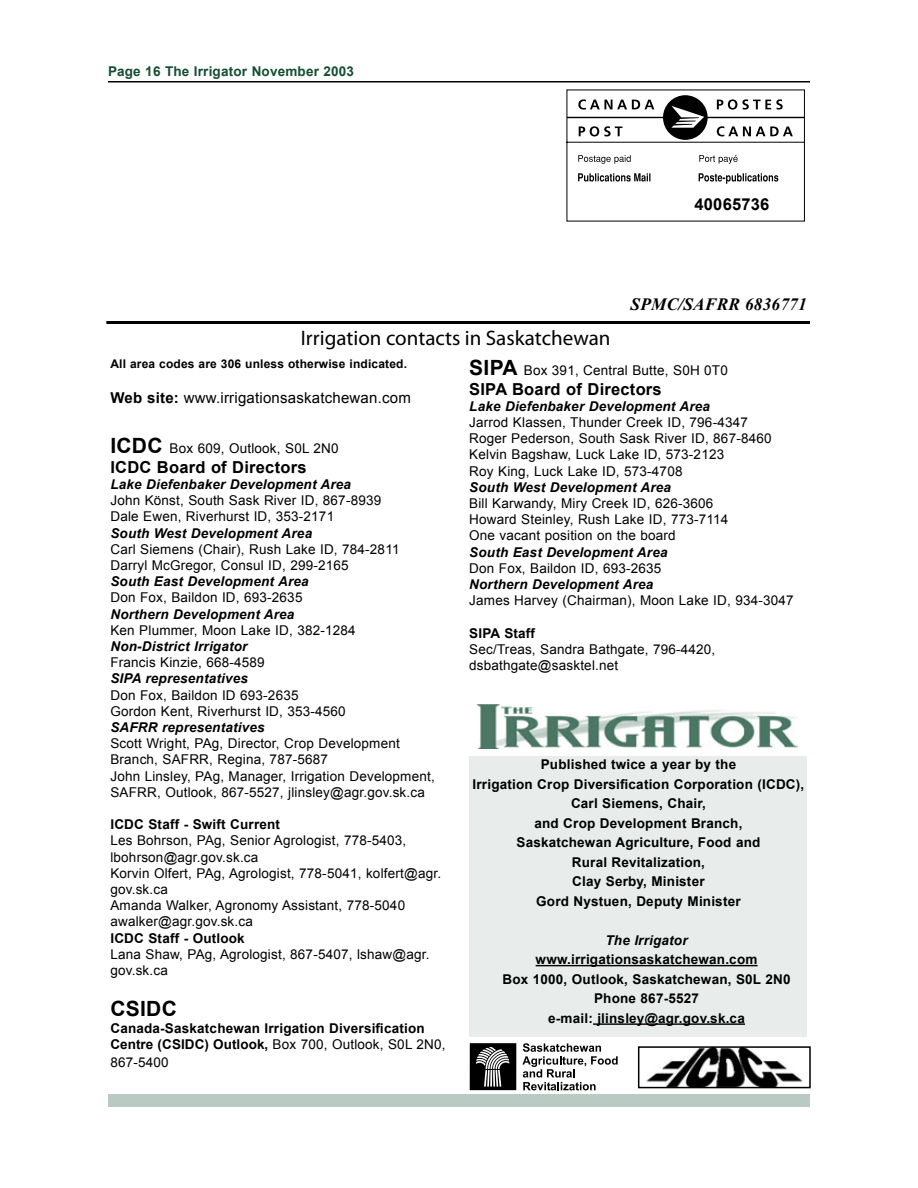
<style>
.page{position:relative;width:918px;height:1188px;background:#fff}
.page>*{position:absolute;margin:0;border:0;box-sizing:border-box;transform-origin:0 0}
.t1{font:21px "Swis 721 Cn BT";color:#000}
.t2{font:700 21px "Arial";letter-spacing:.015em;color:#000}
.t3{font:italic 700 17.25px "Times New Roman";letter-spacing:.01em;color:#000}
.t4{font:700 16.5px "Arial";letter-spacing:.015em;color:#000}
.t5{font:15px "Arial";letter-spacing:.015em;color:#000}
.t6{font:13.5px/16.2px "Arial";letter-spacing:.015em;color:#000}
.t7{font:700 13.5px/19.5px "Arial";letter-spacing:.015em;color:#000;text-align:center}
.t8{font:italic 700 13.5px "Arial";letter-spacing:.015em;color:#000}
.t9{font:700 13.5px "Arial";letter-spacing:.015em;color:#154d35}
.t10{font:700 12px "Arial";letter-spacing:.015em;color:#000}
.s1{font-weight:700}
.s2{font-weight:700;font-size:21px}
.s3{font-weight:400}
</style>
<div class="page">
<hr style="left:108px;top:81px;width:702px;height:1px;background:#000">
<svg style="left:567px;top:89px;width:238px;height:132px"></svg>
<div style="left:108px;top:1094px;width:700px;height:13px;background:#b9cac2"></div>
<img style="left:646px;top:1049px;width:157px;height:36px">
<div style="left:638px;top:1046px;width:173px;height:42px;border:2px solid #000"></div>
<hr style="left:106px;top:321px;width:704px;height:3px;background:#000">
<div style="left:469px;top:756px;width:338px;height:281px;background:#e8edeb"></div>
<svg style="left:522px;top:1043px;width:96px;height:47px"></svg>
<svg style="left:470px;top:1043px;width:46px;height:47px;background:#3a3a3a"></svg>
<hr style="left:536px;top:965px;width:222px;height:1px;background:#000">
<hr style="left:593px;top:1023px;width:152px;height:2px;background:#000">
<img style="left:476px;top:704px;width:322px;height:44px">
<p class="t9" style="left:108px;top:63px;width:248px">Page 16 The Irrigator November 2003</p>
<p class="t4" style="left:694px;top:194px;width:77px">40065736</p>
<h1 class="t1" style="left:301px;top:326px;width:311px">Irrigation contacts in Saskatchewan</h1>
<p class="t3" style="left:631px;top:292px;width:178px">SPMC/SAFRR 6836771</p>
<p class="t10" style="left:110px;top:356px;width:298px">All area codes are 306 unless otherwise indicated.</p>
<p class="t5" style="left:110px;top:388px;width:302px"><span class="s1">Web site:</span> www.irrigationsaskatchewan.com</p>
<p class="t6" style="left:110px;top:440px;width:230px"><span class="s2">ICDC</span> Box 609, Outlook, S0L 2N0</p>
<p class="t4" style="left:110px;top:456px;width:198px">ICDC Board of Directors</p>
<p class="t8" style="left:110px;top:476px;width:242px">Lake Diefenbaker Development Area</p>
<p class="t6" style="left:110px;top:493px;width:272px">John Könst, South Sask River ID, 867-8939<br>Dale Ewen, Riverhurst ID, 353-2171</p>
<p class="t8" style="left:110px;top:524px;width:203px">South West Development Area</p>
<p class="t6" style="left:110px;top:541px;width:291px">Carl Siemens (Chair), Rush Lake ID, 784-2811<br>Darryl McGregor, Consul ID, 299-2165</p>
<p class="t8" style="left:110px;top:573px;width:200px">South East Development Area</p>
<p class="t6" style="left:110px;top:590px;width:194px">Don Fox, Baildon ID, 693-2635</p>
<p class="t8" style="left:110px;top:605px;width:186px">Northern Development Area</p>
<p class="t6" style="left:110px;top:622px;width:247px">Ken Plummer, Moon Lake ID, 382-1284</p>
<p class="t8" style="left:110px;top:638px;width:139px">Non-District Irrigator</p>
<p class="t6" style="left:110px;top:655px;width:156px">Francis Kinzie, 668-4589</p>
<p class="t8" style="left:110px;top:670px;width:139px">SIPA representatives</p>
<p class="t6" style="left:110px;top:687px;width:237px">Don Fox, Baildon ID 693-2635<br>Gordon Kent, Riverhurst ID, 353-4560</p>
<p class="t8" style="left:110px;top:719px;width:156px">SAFRR representatives</p>
<p class="t6" style="left:110px;top:736px;width:326px">Scott Wright, PAg, Director, Crop Development Branch, SAFRR, Regina, 787-5687<br>John Linsley, PAg, Manager, Irrigation Development, SAFRR, Outlook, 867-5527, jlinsley@agr.gov.sk.ca</p>
<p class="t7" style="left:110px;top:815px;width:171px">ICDC Staff - Swift Current</p>
<p class="t6" style="left:110px;top:833px;width:332px">Les Bohrson, PAg, Senior Agrologist, 778-5403, lbohrson@agr.gov.sk.ca<br>Korvin Olfert, PAg, Agrologist, 778-5041, kolfert@agr. gov.sk.ca<br>Amanda Walker, Agronomy Assistant, 778-5040 awalker@agr.gov.sk.ca</p>
<p class="t7" style="left:110px;top:929px;width:136px">ICDC Staff - Outlook</p>
<p class="t6" style="left:110px;top:946px;width:321px">Lana Shaw, PAg, Agrologist, 867-5407, lshaw@agr. gov.sk.ca</p>
<h1 class="t2" style="left:110px;top:995px;width:68px">CSIDC</h1>
<p class="t7" style="left:110px;top:1020px;width:337px;line-height:16.2px;text-align:left">Canada-Saskatchewan Irrigation Diversification<br>Centre (CSIDC) Outlook, <span class="s3">Box 700, Outlook, S0L 2N0,</span></p>
<p class="t6" style="left:110px;top:1054px;width:60px">867-5400</p>
<p class="t6" style="left:469px;top:362px;width:260px"><span class="s2">SIPA</span> Box 391, Central Butte, S0H 0T0</p>
<p class="t4" style="left:469px;top:378px;width:194px">SIPA Board of Directors</p>
<p class="t8" style="left:469px;top:397px;width:242px">Lake Diefenbaker Development Area</p>
<p class="t6" style="left:469px;top:414px;width:304px">Jarrod Klassen, Thunder Creek ID, 796-4347<br>Roger Pederson, South Sask River ID, 867-8460<br>Kelvin Bagshaw, Luck Lake ID, 573-2123<br>Roy King, Luck Lake ID, 573-4708</p>
<p class="t8" style="left:469px;top:478px;width:203px">South West Development Area</p>
<p class="t6" style="left:469px;top:495px;width:261px">Bill Karwandy, Miry Creek ID, 626-3606<br>Howard Steinley, Rush Lake ID, 773-7114<br>One vacant position on the board</p>
<p class="t8" style="left:469px;top:543px;width:200px">South East Development Area</p>
<p class="t6" style="left:469px;top:560px;width:194px">Don Fox, Baildon ID, 693-2635</p>
<p class="t8" style="left:469px;top:575px;width:186px">Northern Development Area</p>
<p class="t6" style="left:469px;top:592px;width:326px">James Harvey (Chairman), Moon Lake ID, 934-3047</p>
<p class="t7" style="left:469px;top:624px;width:67px">SIPA Staff</p>
<p class="t6" style="left:469px;top:641px;width:248px">Sec/Treas, Sandra Bathgate, 796-4420, dsbathgate@sasktel.net</p>
<p class="t7" style="left:473px;top:755px;width:333px">Published twice a year by the<br>Irrigation Crop Diversification Corporation (ICDC),<br>Carl Siemens, Chair,<br>and Crop Development Branch,<br>Saskatchewan Agriculture, Food and<br>Rural Revitalization,<br>Clay Serby, Minister<br>Gord Nystuen, Deputy Minister</p>
<p class="t8" style="left:605px;top:931px;width:84px">The Irrigator</p>
<p class="t7" style="left:503px;top:950px;width:290px">www.irrigationsaskatchewan.com<br>Box 1000, Outlook, Saskatchewan, S0L 2N0<br>Phone 867-5527<br>e-mail: jlinsley@agr.gov.sk.ca</p>
</div>
